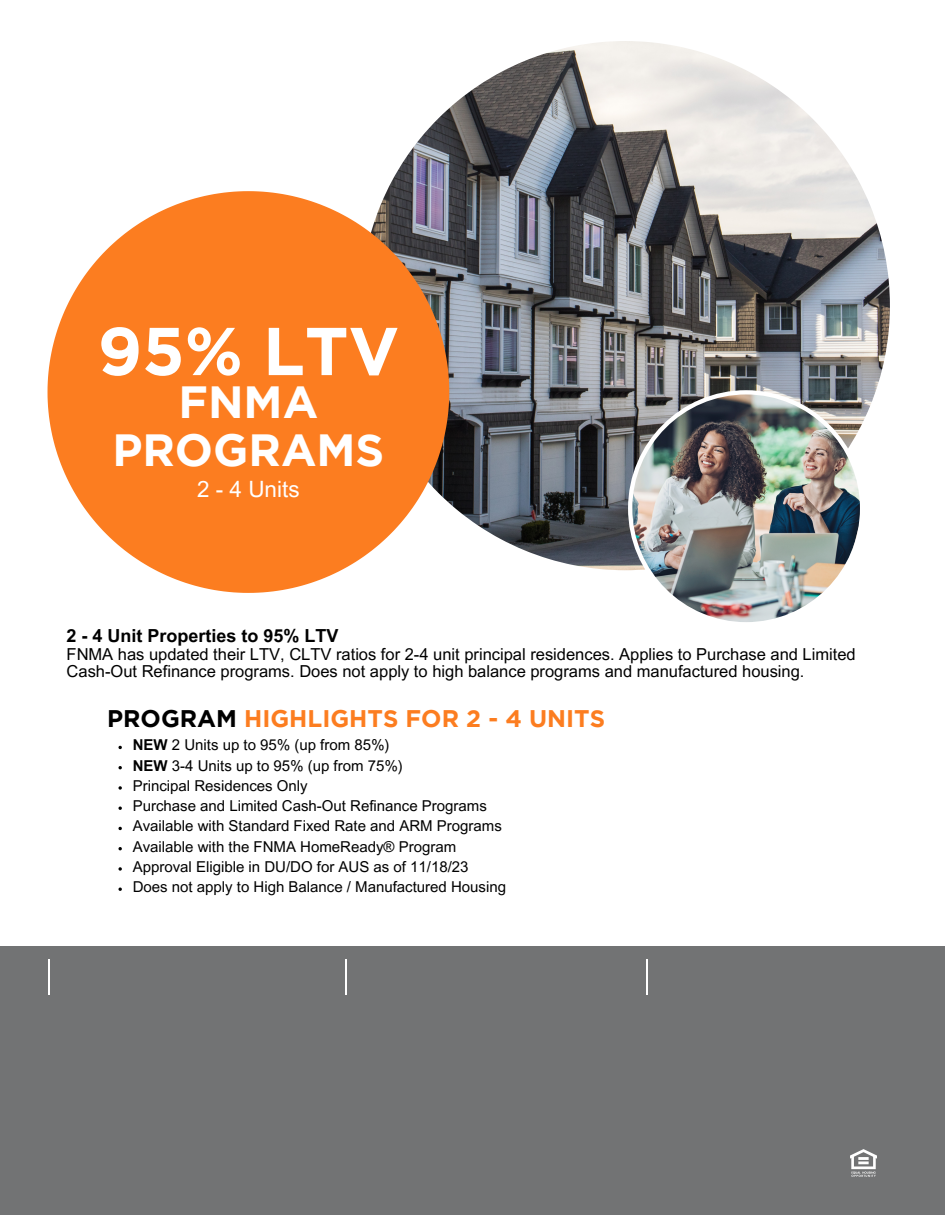
<style>
.page{position:relative;width:945px;height:1215px;background:#fff}
.page>*{position:absolute;margin:0;border:0;box-sizing:border-box;transform-origin:0 0}
.t1{font:700 67.5px "Gotham";color:#fff}
.t2{font:700 45px/48.3px "Gotham";color:#fff;text-align:center}
.t3{font:700 24px "Gotham";color:#fc7d20}
.t4{font:22.5px "Arial MT Pro";color:#fff}
.t5{font:700 18px "Arial MT Pro";color:#000}
.t6{font:16.5px/16.8px "Arial MT Pro";color:#000}
.t7{font:15px "Arial MT Pro";color:#000}
.s1{color:#000}
.s2{font-weight:700}
</style>
<div class="page">
<img style="left:387px;top:41px;width:503px;height:529px">
<img style="left:628px;top:390px;width:236px;height:232px">
<svg style="left:48px;top:191px;width:401px;height:402px;fill:#fc7d20"></svg>
<svg style="left:118px;top:746px;width:4px;height:3px"></svg>
<svg style="left:118px;top:766px;width:4px;height:3px"></svg>
<svg style="left:118px;top:786px;width:4px;height:4px"></svg>
<svg style="left:118px;top:807px;width:4px;height:3px"></svg>
<svg style="left:118px;top:827px;width:4px;height:3px"></svg>
<svg style="left:118px;top:847px;width:4px;height:3px"></svg>
<svg style="left:118px;top:867px;width:4px;height:4px"></svg>
<svg style="left:118px;top:888px;width:4px;height:3px"></svg>
<div style="left:0;top:946px;width:945px;height:269px;background:#727374"></div>
<hr style="left:48px;top:959px;width:2px;height:36px;background:#fff">
<hr style="left:345px;top:959px;width:2px;height:36px;background:#fff">
<hr style="left:647px;top:959px;width:1px;height:36px;background:#fff">
<img style="left:850px;top:1150px;width:26px;height:26px">
<p class="t1" style="left:98px;top:326px;width:303px">95% LTV</p>
<p class="t2" style="left:112px;top:381px;width:274px">FNMA<br>PROGRAMS</p>
<p class="t4" style="left:197px;top:480px;width:104px">2 - 4 Units</p>
<p class="t5" style="left:67px;top:629px;width:273px">2 - 4 Unit Properties to 95% LTV</p>
<p class="t6" style="left:67px;top:648px;width:791px">FNMA has updated their LTV, CLTV ratios for 2-4 unit principal residences. Applies to Purchase and Limited<br>Cash-Out Refinance programs. Does not apply to high balance programs and manufactured housing.</p>
<p class="t3" style="left:107px;top:709px;width:499px"><span class="s1">PROGRAM</span> HIGHLIGHTS FOR 2 - 4 UNITS</p>
<p class="t7" style="left:133px;top:739px;width:258px"><span class="s2">NEW</span> 2 Units up to 95% (up from 85%)</p>
<p class="t7" style="left:133px;top:760px;width:272px"><span class="s2">NEW</span> 3-4 Units up to 95% (up from 75%)</p>
<p class="t7" style="left:133px;top:780px;width:177px">Principal Residences Only</p>
<p class="t7" style="left:133px;top:800px;width:356px">Purchase and Limited Cash-Out Refinance Programs</p>
<p class="t7" style="left:133px;top:820px;width:371px">Available with Standard Fixed Rate and ARM Programs</p>
<p class="t7" style="left:133px;top:841px;width:325px">Available with the FNMA HomeReady® Program</p>
<p class="t7" style="left:133px;top:861px;width:337px">Approval Eligible in DU/DO for AUS as of 11/18/23</p>
<p class="t7" style="left:133px;top:881px;width:375px">Does not apply to High Balance / Manufactured Housing</p>
</div>
